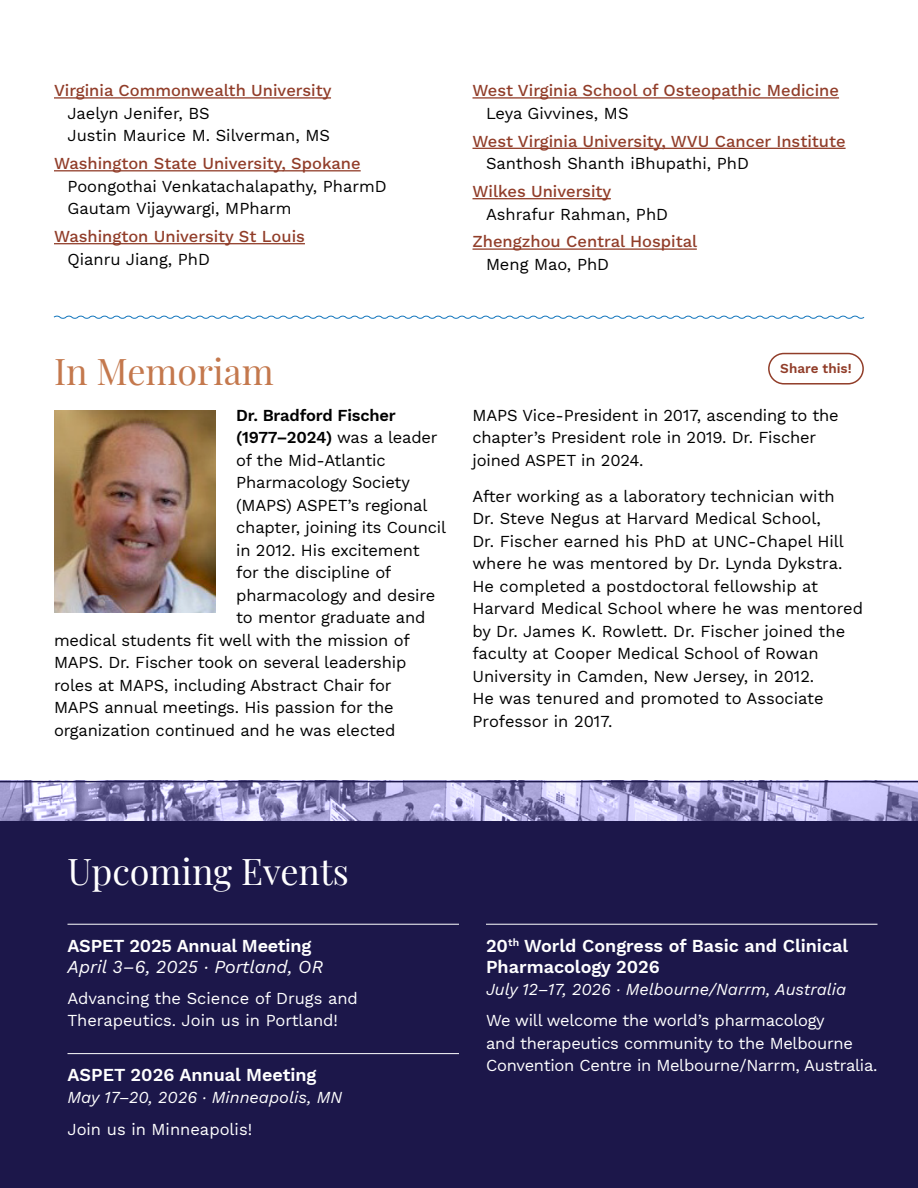
<style>
.page{position:relative;width:918px;height:1188px;background:#fff}
.page>*{position:absolute;margin:0;border:0;box-sizing:border-box;transform-origin:0 0}
.t1{font:36px "Playfair Display";color:#fff}
.H2_Span{font:36px "Playfair Display";color:#c4784d}
.H4_Events{font:18px/21px "Work Sans";color:#fff}
.H4_Events-2{font:italic 18px/21px "Work Sans";color:#fff}
.Body{font:16.5px/22.5px "Work Sans";letter-spacing:-.01em;color:#000}
.New_Members{font:16.5px/22.5px "Work Sans";color:#913d29}
.New_Members-2{font:16.5px/22.5px "Work Sans";color:#000}
.Body-2{font:16.5px/22.5px "Work Sans";letter-spacing:-.015em;color:#fff}
.H4_Events-3{font:italic 16.5px "Work Sans";color:#fff}
.t2{font:13.5px "Work Sans";color:#913d29}
.s1{color:#913d29}
.s2{color:#000}
.s3{font-style:normal}
</style>
<div class="page">
<hr style="left:54px;top:97px;width:277px;height:2px;background:#913d29">
<hr style="left:54px;top:170px;width:307px;height:1px;background:#913d29">
<hr style="left:54px;top:243px;width:251px;height:1px;background:#913d29">
<hr style="left:472px;top:97px;width:367px;height:2px;background:#913d29">
<hr style="left:472px;top:148px;width:374px;height:1px;background:#913d29">
<hr style="left:472px;top:198px;width:139px;height:1px;background:#913d29">
<hr style="left:472px;top:248px;width:225px;height:2px;background:#913d29">
<svg style="left:53px;top:315px;width:812px;height:4px"></svg>
<img style="left:54px;top:411px;width:162px;height:201px">
<div style="left:768px;top:353px;width:96px;height:32px;border:2px solid #913d29;border-radius:15px"></div>
<div style="left:0;top:781px;width:918px;height:407px;background:#1c174a"></div>
<img style="left:0;top:782px;width:918px;height:39px">
<hr style="left:68px;top:924px;width:391px;height:1px;background:#fff">
<hr style="left:68px;top:1053px;width:391px;height:1px;background:#fff">
<hr style="left:486px;top:924px;width:392px;height:1px;background:#fff">
<p class="New_Members-2" style="left:68px;top:79px;width:265px;text-indent:-14px"><span class="s1">Virginia Commonwealth University<br></span>Jaelyn Jenifer, BS<br>Justin Maurice M. Silverman, MS</p>
<p class="New_Members-2" style="left:68px;top:152px;width:321px;text-indent:-14px"><span class="s1">Washington State University, Spokane<br></span>Poongothai Venkatachalapathy, PharmD<br>Gautam Vijaywargi, MPharm</p>
<p class="New_Members" style="left:68px;top:225px;width:239px;text-indent:-14px">Washington University St Louis<br><span class="s2">Qianru Jiang, PhD</span></p>
<p class="New_Members" style="left:486px;top:79px;width:355px;text-indent:-14px">West Virginia School of Osteopathic Medicine<br><span class="s2">Leya Givvines, MS</span></p>
<p class="New_Members" style="left:486px;top:129px;width:361px;text-indent:-14px">West Virginia University, WVU Cancer Institute<br><span class="s2">Santhosh Shanth iBhupathi, PhD</span></p>
<p class="New_Members-2" style="left:486px;top:180px;width:184px;text-indent:-14px"><span class="s1">Wilkes University<br></span>Ashrafur Rahman, PhD</p>
<p class="New_Members" style="left:486px;top:230px;width:213px;text-indent:-14px">Zhengzhou Central Hospital<br><span class="s2">Meng Mao, PhD</span></p>
<p class="H2_Span" style="left:54px;top:343px;width:221px">In Memoriam</p>
<p class="Body" style="left:236px;top:403px;width:161px">Dr. Bradford Fischer</p>
<p class="Body" style="left:236px;top:426px;width:203px">(1977–2024) was a leader</p>
<p class="Body" style="left:236px;top:448px;width:151px">of the Mid-Atlantic</p>
<p class="Body" style="left:236px;top:471px;width:175px">Pharmacology Society</p>
<p class="Body" style="left:236px;top:493px;width:193px">(MAPS) ASPET’s regional</p>
<p class="Body" style="left:236px;top:516px;width:211px">chapter, joining its Council</p>
<p class="Body" style="left:236px;top:538px;width:185px">in 2012. His excitement</p>
<p class="Body" style="left:236px;top:561px;width:157px">for the discipline of</p>
<p class="Body" style="left:236px;top:583px;width:201px">pharmacology and desire</p>
<p class="Body" style="left:236px;top:606px;width:191px">to mentor graduate and</p>
<p class="Body" style="left:54px;top:628px;width:357px">medical students fit well with the mission of</p>
<p class="Body" style="left:54px;top:651px;width:354px">MAPS. Dr. Fischer took on several leadership</p>
<p class="Body" style="left:54px;top:673px;width:339px">roles at MAPS, including Abstract Chair for</p>
<p class="Body" style="left:54px;top:696px;width:341px">MAPS annual meetings. His passion for the</p>
<p class="Body" style="left:54px;top:718px;width:343px">organization continued and he was elected</p>
<p class="t2" style="left:780px;top:358px;width:73px">Share this!</p>
<p class="Body" style="left:472px;top:403px;width:368px">MAPS Vice-President in 2017, ascending to the chapter’s President role in 2019. Dr. Fischer joined ASPET in 2024.</p>
<p class="Body" style="left:472px;top:484px;width:392px">After working as a laboratory technician with<br>Dr. Steve Negus at Harvard Medical School,<br>Dr. Fischer earned his PhD at UNC-Chapel Hill where he was mentored by Dr. Lynda Dykstra.<br>He completed a postdoctoral fellowship at Harvard Medical School where he was mentored by Dr. James K. Rowlett. Dr. Fischer joined the faculty at Cooper Medical School of Rowan University in Camden, New Jersey, in 2012.<br>He was tenured and promoted to Associate Professor in 2017.</p>
<h1 class="t1" style="left:68px;top:843px;width:283px">Upcoming Events</h1>
<p class="H4_Events-2" style="left:68px;top:934px;width:257px"><span class="s3">ASPET 2025 Annual Meeting<br></span>April 3–6, 2025 · Portland, OR</p>
<p class="Body-2" style="left:68px;top:986px;width:292px">Advancing the Science of Drugs and<br>Therapeutics. Join us in Portland!</p>
<p class="H4_Events" style="left:68px;top:1064px;width:251px">ASPET 2026 Annual Meeting</p>
<p class="H4_Events-3" style="left:68px;top:1085px;width:277px">May 17–20, 2026 · Minneapolis, MN</p>
<p class="Body-2" style="left:68px;top:1117px;width:186px">Join us in Minneapolis!</p>
<p class="H4_Events" style="left:486px;top:934px;width:364px">20<sup>th</sup> World Congress of Basic and Clinical<br>Pharmacology 2026</p>
<p class="H4_Events-3" style="left:486px;top:977px;width:362px">July 12–17, 2026 · Melbourne/Narrm, Australia</p>
<p class="Body-2" style="left:486px;top:1009px;width:393px">We will welcome the world’s pharmacology<br>and therapeutics community to the Melbourne<br>Convention Centre in Melbourne/Narrm, Australia.</p>
</div>
